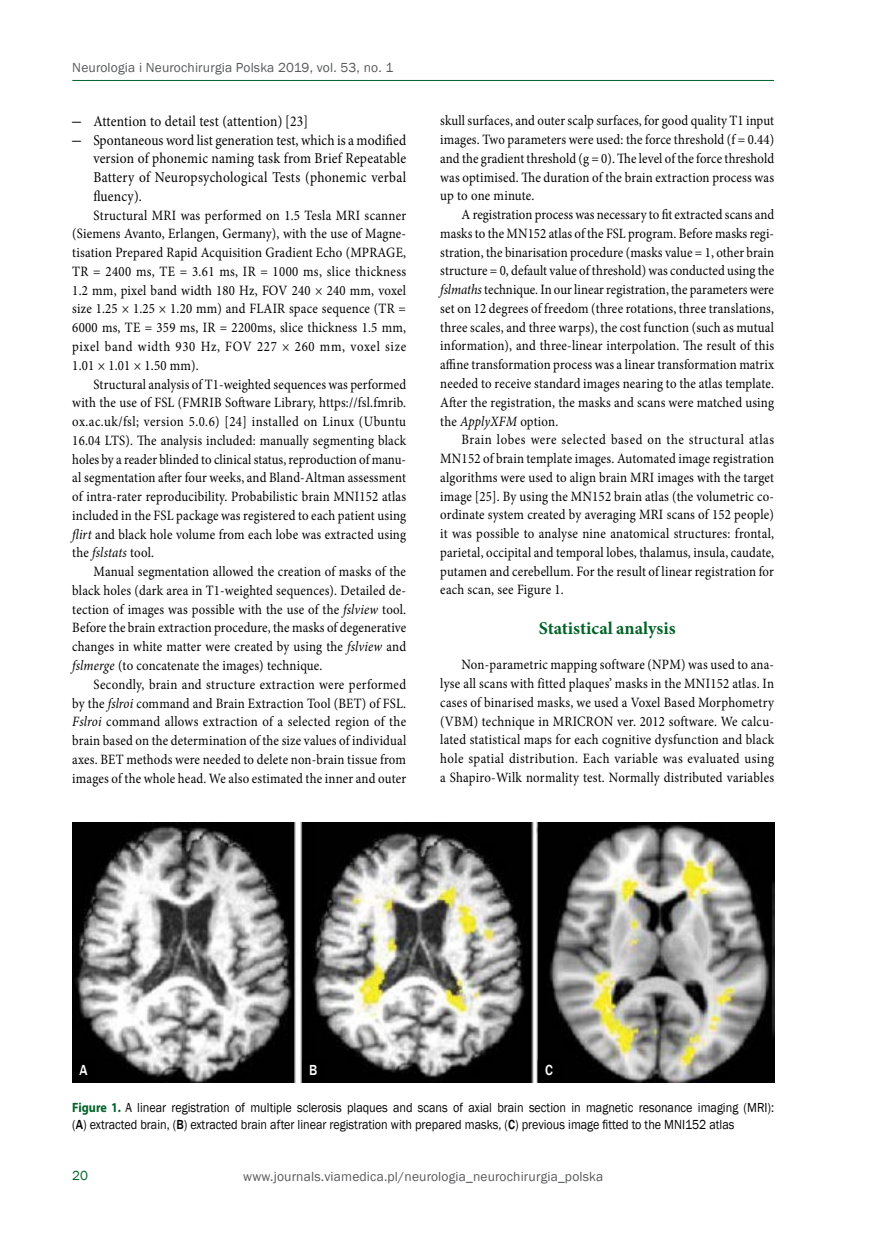
<style>
.page{position:relative;width:872px;height:1234px;background:#fff}
.page>*{position:absolute;margin:0;border:0;box-sizing:border-box;transform-origin:0 0}
.t1{font:700 18px "Minion Pro";color:#016228}
.t2{font:15px/18.8px "Minion Pro";letter-spacing:.015em;color:#000;text-align:justify;scale:.9 1}
.t3{font:500 15px "Franklin Gothic";color:#fff;scale:.9 1}
.t4{font:14.25px/18.8px "Minion Pro";letter-spacing:.015em;color:#000;text-align:justify;scale:.9 1}
.t5{font:13.5px/17.2px "Franklin Gothic";color:#000;scale:.9 1}
.t6{font:13.5px "Franklin Gothic";letter-spacing:.01em;color:#58595b}
.t7{font:13.5px "Franklin Gothic";color:#016228}
.s1{font-family:"Franklin Gothic"}
.s2{font-style:italic}
.s3{font-family:"Myriad Pro";font-weight:700;color:#016228}
.s4{font-weight:500}
</style>
<div class="page">
<hr style="left:72px;top:80px;width:702px;height:1px;background:#016228">
<img style="left:72px;top:822px;width:702px;height:260px">
<div style="left:73px;top:1060px;width:21px;height:21px;background:#000"></div>
<div style="left:72px;top:1059px;width:23px;height:23px;border:2px solid #000"></div>
<div style="left:303px;top:1060px;width:21px;height:21px;background:#000"></div>
<div style="left:302px;top:1059px;width:23px;height:23px;border:2px solid #000"></div>
<div style="left:538px;top:1060px;width:21px;height:21px;background:#000"></div>
<div style="left:537px;top:1059px;width:23px;height:23px;border:2px solid #000"></div>
<p class="t6" style="left:72px;top:59px;width:322px">Neurologia i Neurochirurgia Polska 2019, vol. 53, no. 1</p>
<p class="t2" style="left:72px;top:112px;width:263px"><span class="s1">—</span> Attention to detail test (attention) [23]</p>
<p class="t2" style="left:93px;top:130px;width:349px;text-indent:-21px"><span class="s1">—</span> Spontaneous word list generation test, which is a modified version of phonemic naming task from Brief Repeatable Battery of Neuropsychological Tests (phonemic verbal fluency).</p>
<p class="t4" style="left:72px;top:206px;width:372px;text-indent:21px">Structural MRI was performed on 1.5 Tesla MRI scanner (Siemens Avanto, Erlangen, Germany), with the use of Magne&shy;tisation Prepared Rapid Acquisition Gradient Echo (MPRAGE, TR = 2400 ms, TE = 3.61 ms, IR = 1000 ms, slice thickness 1.2 mm, pixel band width 180 Hz, FOV 240 × 240 mm, voxel size 1.25 × 1.25 × 1.20 mm) and FLAIR space sequence (TR = 6000 ms, TE = 359 ms, IR = 2200ms, slice thickness 1.5 mm, pixel band width 930 Hz, FOV 227 × 260 mm, voxel size 1.01 × 1.01 × 1.50 mm).</p>
<p class="t4" style="left:72px;top:374px;width:372px;text-indent:21px">Structural analysis of T1-weighted sequences was performed with the use of FSL (FMRIB Software Library, https://fsl.fmrib. ox.ac.uk/fsl; version 5.0.6) [24] installed on Linux (Ubuntu 16.04 LTS). The analysis included: manually segmenting black holes by a reader blinded to clinical status, reproduction of manu&shy;al segmentation after four weeks, and Bland-Altman assessment of intra-rater reproducibility. Probabilistic brain MNI152 atlas included in the FSL package was registered to each patient using <span class="s2">flirt</span> and black hole volume from each lobe was extracted using the <span class="s2">fslstats</span> tool.</p>
<p class="t4" style="left:72px;top:562px;width:372px;text-indent:21px">Manual segmentation allowed the creation of masks of the black holes (dark area in T1-weighted sequences). Detailed de&shy;tection of images was possible with the use of the <span class="s2">fslview</span> tool.<br>Before the brain extraction procedure, the masks of degenerative changes in white matter were created by using the <span class="s2">fslview</span> and <span class="s2">fslmerge</span> (to concatenate the images) technique.</p>
<p class="t4" style="left:72px;top:674px;width:372px;text-indent:21px">Secondly, brain and structure extraction were performed by the <span class="s2">fslroi</span> command and Brain Extraction Tool (BET) of FSL.<br><span class="s2">Fslroi</span> command allows extraction of a selected region of the brain based on the determination of the size values of individual axes. BET methods were needed to delete non-brain tissue from images of the whole head. We also estimated the inner and outer</p>
<p class="t4" style="left:440px;top:111px;width:372px">skull surfaces, and outer scalp surfaces, for good quality T1 input images. Two parameters were used: the force threshold (f = 0.44) and the gradient threshold (g = 0). The level of the force threshold was optimised. The duration of the brain extraction process was up to one minute.</p>
<p class="t4" style="left:440px;top:205px;width:372px;text-indent:21px">A registration process was necessary to fit extracted scans and masks to the MN152 atlas of the FSL program. Before masks regi&shy;stration, the binarisation procedure (masks value = 1, other brain structure = 0, default value of threshold) was conducted using the <span class="s2">fslmaths</span> technique. In our linear registration, the parameters were set on 12 degrees of freedom (three rotations, three translations, three scales, and three warps), the cost function (such as mutual information), and three-linear interpolation. The result of this affine transformation process was a linear transformation matrix needed to receive standard images nearing to the atlas template.<br>After the registration, the masks and scans were matched using the <span class="s2">ApplyXFM</span> option.</p>
<p class="t4" style="left:440px;top:430px;width:372px;text-indent:21px">Brain lobes were selected based on the structural atlas MN152 of brain template images. Automated image registration algorithms were used to align brain MRI images with the target image [25]. By using the MN152 brain atlas (the volumetric co&shy;ordinate system created by averaging MRI scans of 152 people) it was possible to analyse nine anatomical structures: frontal, parietal, occipital and temporal lobes, thalamus, insula, caudate, putamen and cerebellum. For the result of linear registration for each scan, see Figure 1.</p>
<p class="t1" style="left:539px;top:616px;width:138px">Statistical analysis</p>
<p class="t4" style="left:440px;top:655px;width:372px;text-indent:21px">Non-parametric mapping software (NPM) was used to ana&shy;lyse all scans with fitted plaques’ masks in the MNI152 atlas. In cases of binarised masks, we used a Voxel Based Morphometry (VBM) technique in MRICRON ver. 2012 software. We calcu&shy;lated statistical maps for each cognitive dysfunction and black hole spatial distribution. Each variable was evaluated using a Shapiro-Wilk normality test. Normally distributed variables</p>
<p class="t3" style="left:80px;top:1060px;width:11px">A</p>
<p class="t3" style="left:309px;top:1060px;width:11px">B</p>
<p class="t3" style="left:545px;top:1060px;width:10px">C</p>
<p class="t5" style="left:72px;top:1098px;width:781px"><span class="s3">Figure 1.</span> A linear registration of multiple sclerosis plaques and scans of axial brain section in magnetic resonance imaging (MRI): (<span class="s4">A</span>) extracted brain, (<span class="s4">B</span>) extracted brain after linear registration with prepared masks, (<span class="s4">C</span>) previous image fitted to the MNI152 atlas</p>
<p class="t7" style="left:72px;top:1166px;width:17px">20</p>
<p class="t6" style="left:243px;top:1168px;width:361px">www.journals.viamedica.pl/neurologia_neurochirurgia_polska</p>
</div>
